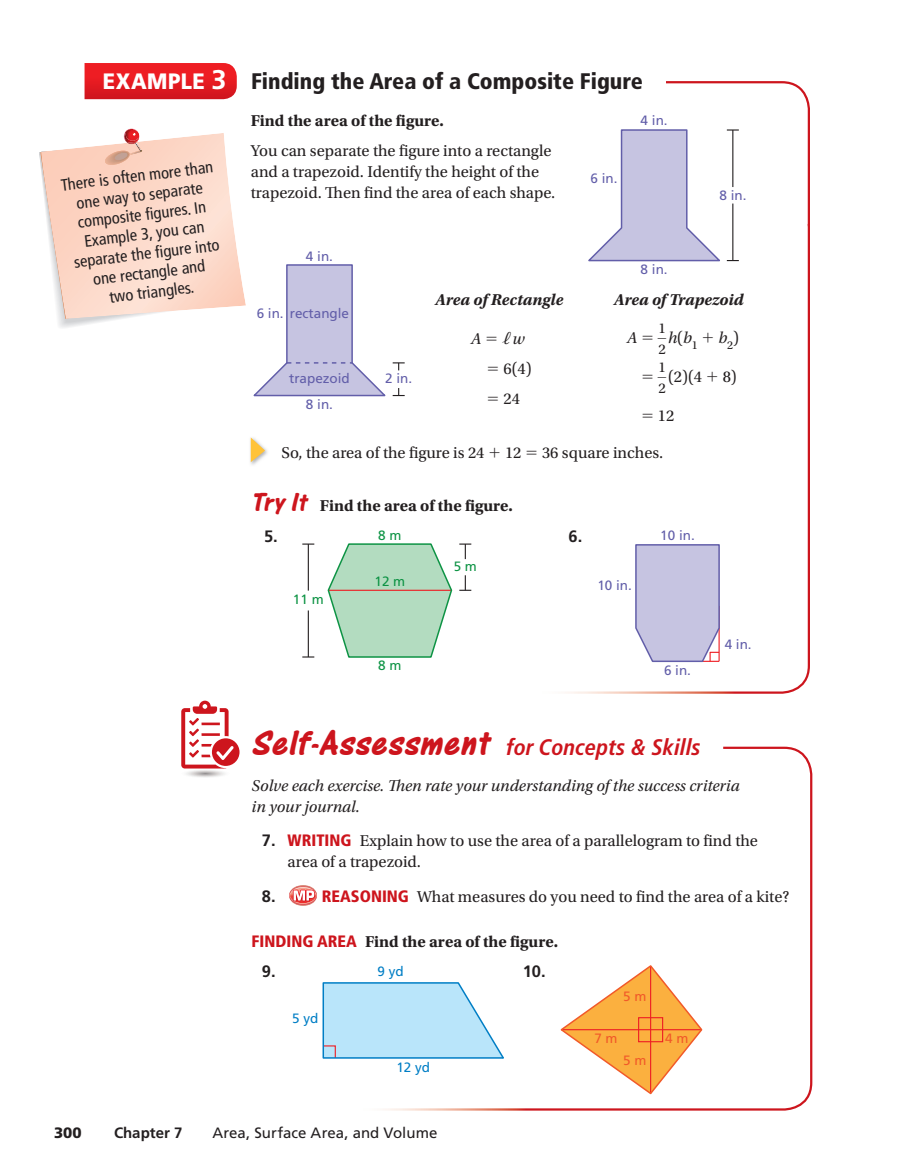
<style>
.page{position:relative;width:918px;height:1175px;background:#fff}
.page>*{position:absolute;margin:0;border:0;box-sizing:border-box;transform-origin:0 0}
.t1{font:900 condensed 22.5px "Frutiger LT Std";color:#231f20}
.t2{font:italic 700 condensed 22.5px "Frutiger LT Pro";color:#cd151d}
.t3{font:16.5px/21px "Utopia Std";color:#231f20}
.t4{font:condensed 16.5px/19.5px "Frutiger LT Std";color:#231f20;text-align:center}
.t5{font:italic 16.5px/21px "Utopia Std";color:#231f20}
.t6{font:700 16.5px "Utopia Std";color:#231f20}
.t7{font:italic 700 16.5px "Utopia Std";color:#231f20}
.t8{font:700 16.5px "Frutiger LT Std";color:#231f20}
.t9{font:15px "Frutiger LT Std";color:#231f20}
.t10{font:700 15px "Frutiger LT Std";color:#231f20}
.t11{font:900 15px "Frutiger LT Std";color:#231f20}
.t12{font:14.85px/21.3px "Utopia Std";color:#231f20}
.t13{font:13.5px "Frutiger LT Std";color:#625ea9}
.t14{font:13.5px "Frutiger LT Std";color:#0d9344}
.t15{font:13.5px "Frutiger LT Std";color:#007ec5}
.t16{font:13.5px "Frutiger LT Std";color:#f15929}
.s1{font-stretch:normal;font-size:22.35px;color:#fff}
.s2{font-weight:700;font-stretch:normal;font-size:27px;color:#fff}
.s3{font-family:"Koz Min Pro Medium 90 pv RKSJ H";font-size:15.75px}
.s4{font-style:normal}
.s5{font-family:"One Stroke Script Com";font-style:italic;font-size:27px;color:#cd151d}
.s6{font-family:"One Stroke Script Com";font-stretch:normal;font-size:37.5px}
.s7{font-family:"Frutiger LT Std";font-weight:700}
.s8{font-family:"Frutiger LT Std";font-weight:900;font-stretch:condensed;color:#cd151d}
</style>
<div class="page">
<svg style="left:666px;top:81px;width:144px;height:141px"></svg>
<svg style="left:565px;top:222px;width:245px;height:472px"></svg>
<svg style="left:85px;top:63px;width:152px;height:36px;background:#e41d24"></svg>
<img style="left:250px;top:437px;width:18px;height:28px">
<svg style="left:251px;top:437px;width:14px;height:25px"></svg>
<svg style="left:302px;top:543px;width:12px;height:1px"></svg>
<hr style="left:308px;top:610px;width:1px;height:47px;background:#231f20">
<hr style="left:308px;top:544px;width:1px;height:46px;background:#231f20">
<svg style="left:459px;top:575px;width:12px;height:16px"></svg>
<svg style="left:459px;top:543px;width:12px;height:16px"></svg>
<svg style="left:327px;top:543px;width:126px;height:115px"></svg>
<svg style="left:634px;top:543px;width:87px;height:120px;background:#c6c2df"></svg>
<svg style="left:298px;top:746px;width:515px;height:365px"></svg>
<svg style="left:289px;top:885px;width:28px;height:20px"></svg>
<svg style="left:322px;top:981px;width:183px;height:79px;background:#bbe3f7"></svg>
<svg style="left:559px;top:963px;width:145px;height:132px"></svg>
<svg style="left:169px;top:765px;width:72px;height:16px"></svg>
<svg style="left:181px;top:700px;width:59px;height:68px"></svg>
<svg style="left:585px;top:128px;width:154px;height:134px"></svg>
<svg style="left:39px;top:128px;width:366px;height:269px"></svg>
<svg style="left:643px;top:336px;width:23px;height:3px"></svg>
<svg style="left:703px;top:333px;width:10px;height:9px"></svg>
<svg style="left:643px;top:375px;width:23px;height:3px"></svg>
<svg style="left:708px;top:372px;width:9px;height:9px"></svg>
<svg style="left:643px;top:414px;width:10px;height:3px"></svg>
<h1 class="t1" style="left:103px;top:72px;width:541px"><span class="s1">EXAMPLE</span> <span class="s2">3</span> Finding the Area of a Composite Figure</h1>
<p class="t6" style="left:251px;top:115px;width:195px">Find the area of the figure.</p>
<p class="t3" style="left:251px;top:141px;width:306px">You can separate the figure into a rectangle and a trapezoid. Identify the height of the trapezoid. Then find the area of each shape.</p>
<p class="t13" style="left:641px;top:115px;width:29px">4 in.</p>
<p class="t4" style="left:60px;top:177px;width:155px;rotate:-7deg">There is often more than one way to separate composite fi gures. In<br>Example 3, you can separate the fi gure into one rectangle and<br>two triangles.</p>
<p class="t13" style="left:591px;top:173px;width:29px">6 in.</p>
<p class="t13" style="left:720px;top:190px;width:29px">8 in.</p>
<p class="t13" style="left:306px;top:250px;width:29px">4 in.</p>
<p class="t13" style="left:641px;top:264px;width:29px">8 in.</p>
<p class="t7" style="left:435px;top:293px;width:129px">Area of Rectangle</p>
<p class="t7" style="left:614px;top:293px;width:131px">Area of Trapezoid</p>
<p class="t5" style="left:471px;top:329px;width:55px">A <span class="s3">ℓ</span>w</p>
<p class="t5" style="left:627px;top:328px;width:12px">A</p>
<p class="t12" style="left:658px;top:319px;width:9px">1<br>2</p>
<p class="t5" style="left:668px;top:328px;width:73px">h<span class="s4">(</span>b<sub>1</sub> b<sub>2</sub><span class="s4">)</span></p>
<p class="t12" style="left:658px;top:358px;width:9px">1<br>2</p>
<p class="t3" style="left:668px;top:367px;width:70px">(2)(4 8)</p>
<p class="t3" style="left:658px;top:406px;width:18px">12</p>
<p class="t13" style="left:290px;top:308px;width:61px">rectangle</p>
<p class="t13" style="left:257px;top:308px;width:29px">6 in.</p>
<p class="t3" style="left:503px;top:354px;width:30px;line-height:30px">6(4)<br>24</p>
<p class="t13" style="left:289px;top:373px;width:62px">trapezoid</p>
<p class="t13" style="left:385px;top:373px;width:29px">2 in.</p>
<p class="t13" style="left:306px;top:399px;width:29px">8 in.</p>
<p class="t3" style="left:282px;top:443px;width:383px">So, the area of the figure is 24 12 36 square inches.</p>
<p class="t6" style="left:251px;top:499px;width:264px"><span class="s5">Try It</span> Find the area of the figure.</p>
<p class="t8" style="left:264px;top:529px;width:15px">5.</p>
<p class="t14" style="left:375px;top:575px;width:32px">12 m</p>
<p class="t8" style="left:569px;top:529px;width:15px">6.</p>
<p class="t14" style="left:378px;top:529px;width:25px">8 m</p>
<p class="t13" style="left:660px;top:530px;width:36px">10 in.</p>
<p class="t14" style="left:454px;top:561px;width:25px">5 m</p>
<p class="t13" style="left:597px;top:580px;width:36px">10 in.</p>
<p class="t14" style="left:293px;top:594px;width:32px">11 m</p>
<p class="t14" style="left:378px;top:660px;width:25px">8 m</p>
<p class="t13" style="left:664px;top:665px;width:29px">6 in.</p>
<p class="t13" style="left:725px;top:638px;width:29px">4 in.</p>
<h1 class="t2" style="left:252px;top:734px;width:451px"><span class="s6">Self-Assessment</span> for Concepts &amp; Skills</h1>
<p class="t5" style="left:252px;top:776px;width:490px">Solve each exercise. Then rate your understanding of the success criteria in your journal.</p>
<p class="t3" style="left:288px;top:832px;width:472px;text-indent:-26px"><span class="s7">7.</span> <span class="s8">WRITING</span> Explain how to use the area of a parallelogram to find the area of a trapezoid.</p>
<p class="t8" style="left:262px;top:889px;width:15px">8.</p>
<p class="t3" style="left:322px;top:887px;width:469px"><span class="s8">REASONING</span> What measures do you need to find the area of a kite?</p>
<p class="t6" style="left:252px;top:935px;width:308px"><span class="s8">FINDING AREA</span> Find the area of the figure.</p>
<p class="t8" style="left:262px;top:964px;width:15px">9.</p>
<p class="t8" style="left:523px;top:964px;width:24px">10.</p>
<p class="t15" style="left:378px;top:966px;width:28px">9 yd</p>
<p class="t15" style="left:292px;top:1012px;width:28px">5 yd</p>
<p class="t15" style="left:396px;top:1061px;width:35px">12 yd</p>
<p class="t11" style="left:54px;top:1126px;width:29px">300</p>
<p class="t10" style="left:114px;top:1126px;width:70px">Chapter 7</p>
<p class="t9" style="left:212px;top:1126px;width:227px">Area, Surface Area, and Volume</p>
<p class="t16" style="left:623px;top:991px;width:25px">5 m</p>
<p class="t16" style="left:594px;top:1032px;width:25px">7 m</p>
<p class="t16" style="left:623px;top:1054px;width:25px">5 m</p>
<p class="t16" style="left:665px;top:1032px;width:25px">4 m</p>
</div>
